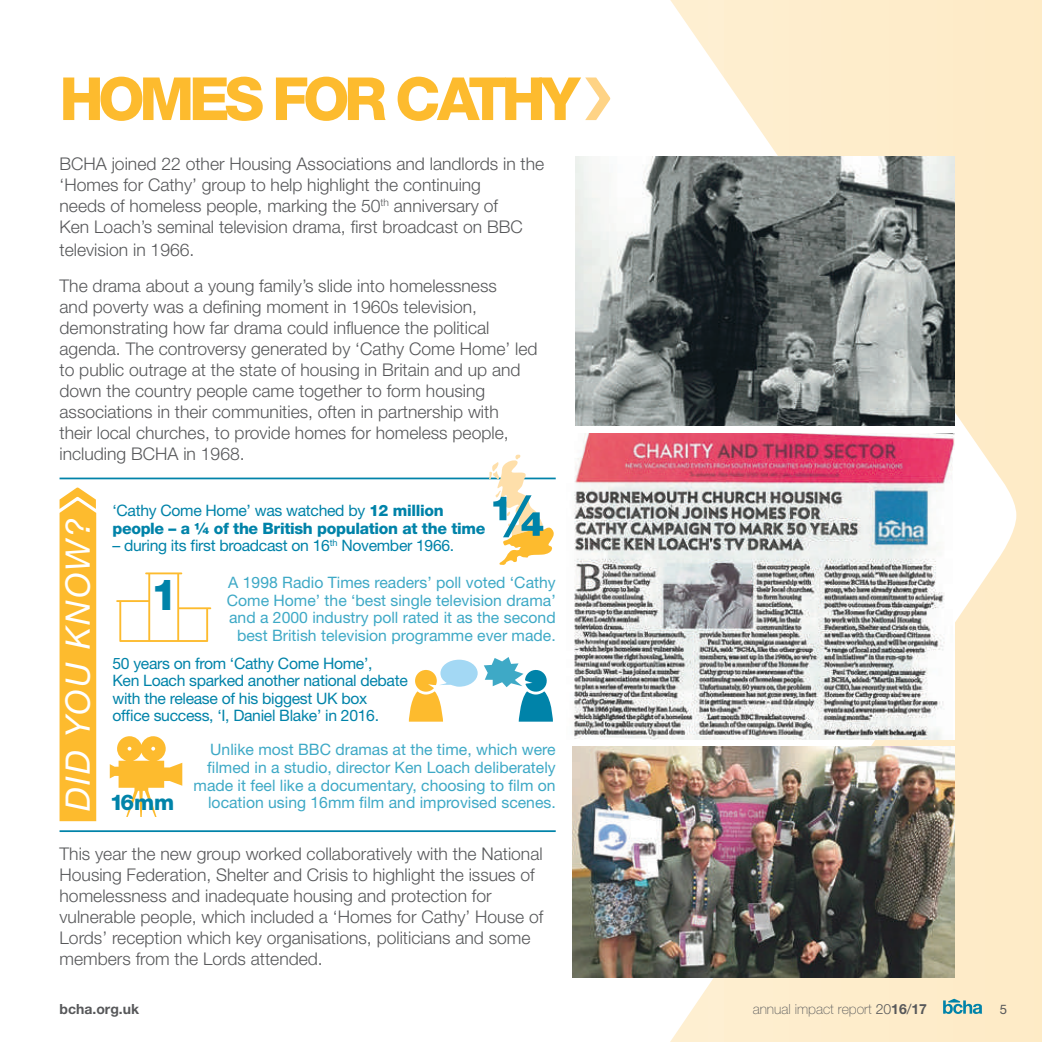
<style>
.page{position:relative;width:1042px;height:1042px;background:#fff}
.page>*{position:absolute;margin:0;border:0;box-sizing:border-box;transform-origin:0 0}
.t1{font:800 59.5px "Helvetica Neue";letter-spacing:-.09em;color:#fdbb2e}
.t2{font:800 56px "Helvetica Neue";color:#0083a9}
.t3{font:800 43.05px "Helvetica Neue";color:#0083a9}
.t4{font:italic 33.77px "Helvetica Neue";letter-spacing:.06em;color:#fff}
.t5{font:800 21.7px "Helvetica Neue";color:#0083a9}
.t6{font:300 17.5px/21px "Helvetica Neue";color:#57585a}
.t7{font:15.75px/17.5px "Helvetica Neue";color:#3ea9c6;text-align:right}
.t8{font:15.75px/17.5px "Helvetica Neue";letter-spacing:-.02em;color:#0083a9}
.t9{font:800 15.75px/17.5px "Helvetica Neue";letter-spacing:-.02em;color:#0083a9}
.t10{font:100 14px "Helvetica Neue";color:#57585a}
.t11{font:700 14px "Helvetica Neue";color:#57585a}
.t12{font:13.12px "Helvetica Neue";color:#57585a}
.s1{font-weight:400}
.s2{font-weight:300}
.s3{font-weight:700}
</style>
<div class="page">
<svg style="left:670px;top:0;width:372px;height:1042px;background:#fdedcf"></svg>
<svg style="left:585px;top:77px;width:25px;height:43px"></svg>
<svg style="left:943px;top:999px;width:39px;height:15px"></svg>
<img style="left:575px;top:156px;width:379px;height:269px">
<img style="left:574px;top:434px;width:380px;height:305px">
<img style="left:572px;top:747px;width:383px;height:230px">
<hr style="left:60px;top:477px;width:496px;height:2px;background:#0083a9">
<hr style="left:60px;top:830px;width:496px;height:2px;background:#0083a9">
<div style="left:60px;top:487px;width:36px;height:334px;background:#fdbb2e"></div>
<svg style="left:489px;top:455px;width:65px;height:110px"></svg>
<svg style="left:116px;top:572px;width:95px;height:70px"></svg>
<svg style="left:110px;top:736px;width:72px;height:81px"></svg>
<svg style="left:409px;top:660px;width:69px;height:61px"></svg>
<svg style="left:484px;top:657px;width:69px;height:64px"></svg>
<h1 class="t1" style="left:60px;top:63px;width:522px">HOMES FOR CATHy</h1>
<p class="t6" style="left:60px;top:153px;width:486px">BCHA joined 22 other Housing Associations and landlords in the ‘Homes for Cathy’ group to help highlight the continuing<br>needs of homeless people, marking the 50<sup>th</sup> anniversary of<br>Ken Loach’s seminal television drama, first broadcast on BBC</p>
<p class="t6" style="left:60px;top:231px;width:439px;line-height:36.8px">television in 1966.<br>The drama about a young family’s slide into homelessness</p>
<p class="t6" style="left:60px;top:296px;width:479px">and poverty was a defining moment in 1960s television, demonstrating how far drama could influence the political agenda. The controversy generated by ‘Cathy Come Home’ led to public outrage at the state of housing in Britain and up and down the country people came together to form housing associations in their communities, often in partnership with<br>their local churches, to provide homes for homeless people, including BCHA in 1968.</p>
<h3 class="t4" style="left:58px;top:811px;width:294px;rotate:-90deg">DID YOU KNOW?</h3>
<h2 class="t2" style="left:492px;top:482px;width:54px">¼</h2>
<p class="t9" style="left:112px;top:502px;width:374px"><span class="s1">‘Cathy Come Home’ was watched by</span> 12 million people – a ¼ of the British population at the time</p>
<p class="t8" style="left:112px;top:536px;width:343px">– during its first broadcast on 16<sup>th</sup> November 1966.</p>
<p class="t7" style="left:227px;top:573px;width:330px">A 1998 Radio Times readers’ poll voted ‘Cathy Come Home’ the ‘best single television drama’ and a 2000 industry poll rated it as the second best British television programme ever made.</p>
<h3 class="t3" style="left:151px;top:569px;width:29px">1</h3>
<p class="t8" style="left:112px;top:654px;width:297px">50 years on from ‘Cathy Come Home’,<br>Ken Loach sparked another national debate with the release of his biggest UK box office success, ‘I, Daniel Blake’ in 2016.</p>
<p class="t5" style="left:110px;top:789px;width:66px">16mm</p>
<p class="t7" style="left:194px;top:741px;width:364px">Unlike most BBC dramas at the time, which were filmed in a studio, director Ken Loach deliberately made it feel like a documentary, choosing to film on location using 16mm film and improvised scenes.</p>
<p class="t6" style="left:60px;top:843px;width:485px">This year the new group worked collaboratively with the National Housing Federation, Shelter and Crisis to highlight the issues of homelessness and inadequate housing and protection for vulnerable people, which included a ‘Homes for Cathy’ House of Lords’ reception which key organisations, politicians and some members from the Lords attended.</p>
<p class="t11" style="left:60px;top:1000px;width:81px">bcha.org.uk</p>
<p class="t10" style="left:753px;top:1001px;width:176px">annual impact report <span class="s2">20</span><span class="s3">16</span><span class="s1">/</span><span class="s3">17</span></p>
<p class="t12" style="left:1000px;top:1001px;width:9px">5</p>
</div>
